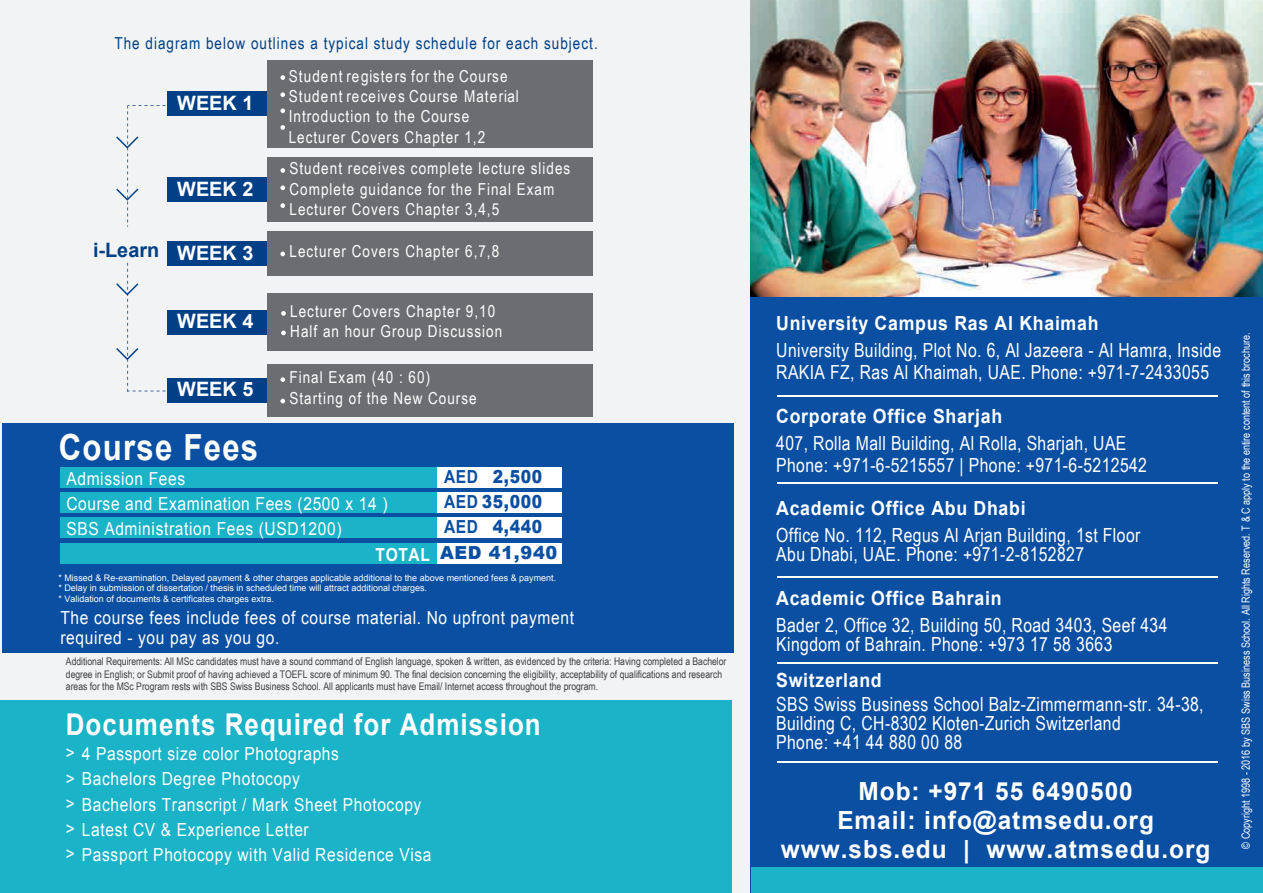
<style>
.page{position:relative;width:1263px;height:893px;background:#f2f3f4}
.page>*{position:absolute;margin:0;border:0;box-sizing:border-box;transform-origin:0 0}
.t1{font:700 36px "Arial";letter-spacing:.04em;color:#fff;scale:.87 1}
.t2{font:700 30px "Arial";letter-spacing:.04em;color:#fff;scale:.87 1}
.t3{font:700 25.05px/29.4px "Arial";letter-spacing:.04em;color:#fff;text-align:center}
.t4{font:700 19.8px "Arial";color:#fff}
.t5{font:700 19.8px "Arial";color:#014086}
.t6{font:19.5px/19.2px "Arial Narrow";letter-spacing:.02em;color:#fff}
.t7{font:700 19.5px "Arial";letter-spacing:.04em;color:#fff;scale:.91 1}
.t8{font:18px/25.2px "Arial";letter-spacing:.04em;color:#fff;scale:.87 1}
.t9{font:900 18px "Arial";letter-spacing:.04em;color:#0a4fa2;scale:.87 1}
.t10{font:900 18px "Arial";letter-spacing:.04em;color:#0a4fa2}
.t11{font:700 18px "Arial";letter-spacing:.04em;color:#0a4fa2;scale:.87 1}
.t12{font:16.5px/20.4px "Arial Narrow";letter-spacing:.06em;color:#fff}
.t13{font:16.5px "Arial Narrow";letter-spacing:.06em;color:#014086}
.t14{font:11.25px "Arial Narrow";color:#fff}
.t15{font:10.5px/12.6px "Arial Narrow";color:#3e3e3f}
.t16{font:9px/10.8px "Arial";color:#fff}
.s1{font-weight:700}
.s2{font-weight:700;color:#fff}
</style>
<div class="page">
<div style="left:751px;top:0;width:512px;height:893px;background:#0a4fa2"></div>
<img style="left:751px;top:0;width:512px;height:297px">
<div style="left:2px;top:423px;width:732px;height:230px;background:#0a4fa2"></div>
<div style="left:60px;top:467px;width:377px;height:21px;background:#1ab3c7"></div>
<div style="left:437px;top:467px;width:124px;height:21px;background:#fff"></div>
<div style="left:60px;top:492px;width:377px;height:21px;background:#1ab3c7"></div>
<div style="left:437px;top:492px;width:124px;height:21px;background:#fff"></div>
<div style="left:60px;top:518px;width:377px;height:20px;background:#1ab3c7"></div>
<div style="left:437px;top:518px;width:124px;height:20px;background:#fff"></div>
<div style="left:60px;top:543px;width:377px;height:20px;background:#1ab3c7"></div>
<div style="left:437px;top:543px;width:124px;height:20px;background:#fff"></div>
<div style="left:0;top:700px;width:732px;height:192px;background:#1ab3c7"></div>
<hr style="left:777px;top:395px;width:441px;height:2px;background:#fff">
<hr style="left:777px;top:482px;width:441px;height:2px;background:#fff">
<hr style="left:777px;top:576px;width:441px;height:2px;background:#fff">
<hr style="left:777px;top:662px;width:441px;height:2px;background:#fff">
<div style="left:168px;top:92px;width:99px;height:24px;background:#014086"></div>
<div style="left:267px;top:60px;width:326px;height:87px;background:#6c6d70"></div>
<svg style="left:116px;top:105px;width:50px;height:122px"></svg>
<svg style="left:116px;top:263px;width:50px;height:129px"></svg>
<div style="left:168px;top:178px;width:99px;height:24px;background:#014086"></div>
<div style="left:267px;top:157px;width:326px;height:65px;background:#6c6d70"></div>
<div style="left:168px;top:242px;width:99px;height:24px;background:#014086"></div>
<div style="left:267px;top:231px;width:326px;height:45px;background:#6c6d70"></div>
<div style="left:168px;top:310px;width:99px;height:24px;background:#014086"></div>
<div style="left:267px;top:293px;width:326px;height:58px;background:#6c6d70"></div>
<div style="left:168px;top:378px;width:99px;height:24px;background:#014086"></div>
<div style="left:267px;top:364px;width:326px;height:53px;background:#6c6d70"></div>
<svg style="left:280px;top:75px;width:5px;height:5px"></svg>
<svg style="left:280px;top:92px;width:5px;height:5px"></svg>
<svg style="left:280px;top:108px;width:5px;height:5px"></svg>
<svg style="left:280px;top:125px;width:5px;height:5px"></svg>
<svg style="left:280px;top:168px;width:5px;height:5px"></svg>
<svg style="left:280px;top:203px;width:5px;height:5px"></svg>
<svg style="left:280px;top:185px;width:5px;height:5px"></svg>
<svg style="left:280px;top:252px;width:5px;height:4px"></svg>
<svg style="left:281px;top:311px;width:5px;height:5px"></svg>
<svg style="left:281px;top:331px;width:5px;height:4px"></svg>
<svg style="left:280px;top:377px;width:5px;height:5px"></svg>
<svg style="left:280px;top:399px;width:5px;height:4px"></svg>
<div style="left:752px;top:868px;width:511px;height:25px;background:#1ab3c7"></div>
<hr style="left:777px;top:761px;width:441px;height:2px;background:#fff">
<p class="t13" style="left:114px;top:31px;width:485px">The diagram below outlines a typical study schedule for each subject.</p>
<p class="t4" style="left:177px;top:89px;width:78px">WEEK 1</p>
<p class="t5" style="left:93px;top:237px;width:68px">i-Learn</p>
<p class="t4" style="left:177px;top:176px;width:78px">WEEK 2</p>
<p class="t4" style="left:177px;top:240px;width:78px">WEEK 3</p>
<p class="t4" style="left:177px;top:308px;width:78px">WEEK 4</p>
<p class="t4" style="left:177px;top:376px;width:78px">WEEK 5</p>
<h1 class="t1" style="left:59px;top:423px;width:231px">Course Fees</h1>
<p class="t12" style="left:289px;top:65px;width:232px">Student registers for the Course<br>Student receives Course Material<br>Introduction to the Course<br>Lecturer Covers Chapter 1,2</p>
<p class="t12" style="left:289px;top:158px;width:282px">Student receives complete lecture slides<br>Complete guidance for the Final Exam<br>Lecturer Covers Chapter 3,4,5</p>
<p class="t12" style="left:289px;top:240px;width:211px">Lecturer Covers Chapter 6,7,8</p>
<p class="t12" style="left:290px;top:300px;width:213px">Lecturer Covers Chapter 9,10<br>Half an hour Group Discussion</p>
<p class="t12" style="left:289px;top:367px;width:189px">Final Exam (40 : 60)<br>Starting of the New Course</p>
<p class="t8" style="left:66px;top:466px;width:371px">Admission Fees<br>Course and Examination Fees (2500 x 14 )<br>SBS Administration Fees (USD1200)</p>
<p class="t9" style="left:493px;top:463px;width:58px">2,500</p>
<p class="t11" style="left:444px;top:464px;width:41px">AED</p>
<p class="t11" style="left:444px;top:515px;width:41px">AED</p>
<p class="t9" style="left:444px;top:489px;width:114px"><span class="s1">AED</span> 35,000</p>
<p class="t9" style="left:493px;top:514px;width:58px">4,440</p>
<p class="t10" style="left:376px;top:540px;width:183px"><span class="s2">TOTAL</span> AED 41,940</p>
<p class="t16" style="left:58px;top:572px;width:499px">* Missed &amp; Re-examination, Delayed payment &amp; other charges applicable additional to the above mentioned fees &amp; payment. * Delay in submission of dissertation / thesis in scheduled time will attract additional charges.<br>* Validation of documents &amp; certificates charges extra.</p>
<p class="t8" style="left:60px;top:609px;width:592px;line-height:19.2px">The course fees include fees of course material. No upfront payment required - you pay as you go.</p>
<p class="t15" style="left:66px;top:655px;width:662px">Additional Requirements: All MSc candidates must have a sound command of English language, spoken &amp; written, as evidenced by the criteria: Having completed a Bachelor degree in English; or Submit proof of having achieved a TOEFL score of minimum 90. The final decision concerning the eligibility, acceptability of qualifications and research areas for the MSc Program rests with SBS Swiss Business School. All applicants must have Email/ Internet access throughout the program.</p>
<h2 class="t2" style="left:66px;top:704px;width:547px">Documents Required for Admission</h2>
<p class="t8" style="left:66px;top:741px;width:422px">&gt; 4 Passport size color Photographs<br>&gt; Bachelors Degree Photocopy<br>&gt; Bachelors Transcript / Mark Sheet Photocopy &gt; Latest CV &amp; Experience Letter<br>&gt; Passport Photocopy with Valid Residence Visa</p>
<p class="t7" style="left:776px;top:310px;width:356px">University Campus Ras Al Khaimah</p>
<p class="t6" style="left:776px;top:338px;width:446px;line-height:22.2px">University Building, Plot No. 6, Al Jazeera - Al Hamra, Inside<br>RAKIA FZ, Ras Al Khaimah, UAE. Phone: +971-7-2433055</p>
<p class="t7" style="left:776px;top:403px;width:250px">Corporate Office Sharjah</p>
<p class="t6" style="left:776px;top:431px;width:372px;line-height:22.2px">407, Rolla Mall Building, Al Rolla, Sharjah, UAE<br>Phone: +971-6-5215557 | Phone: +971-6-5212542</p>
<p class="t7" style="left:776px;top:495px;width:275px">Academic Office Abu Dhabi</p>
<p class="t6" style="left:776px;top:525px;width:366px">Office No. 112, Regus Al Arjan Building, 1st Floor<br>Abu Dhabi, UAE. Phone: +971-2-8152827</p>
<p class="t7" style="left:776px;top:585px;width:249px">Academic Office Bahrain</p>
<p class="t6" style="left:776px;top:614px;width:393px">Bader 2, Office 32, Building 50, Road 3403, Seef 434<br>Kingdom of Bahrain. Phone: +973 17 58 3663</p>
<p class="t7" style="left:776px;top:667px;width:117px">Switzerland</p>
<p class="t6" style="left:776px;top:693px;width:429px">SBS Swiss Business School Balz-Zimmermann-str. 34-38,<br>Building C, CH-8302 Kloten-Zurich Switzerland<br>Phone: +41 44 880 00 88</p>
<p class="t3" style="left:781px;top:777px;width:431px">Mob: +971 55 6490500<br>Email: info@atmsedu.org www.sbs.edu | www.atmsedu.org</p>
<p class="t14" style="left:1237px;top:849px;width:518px;rotate:-90deg">© Copyright 1998 - 2016 by SBS Swiss Business School. All Rights Reserved. T &amp; C apply to the entire content of this brochure.</p>
</div>
